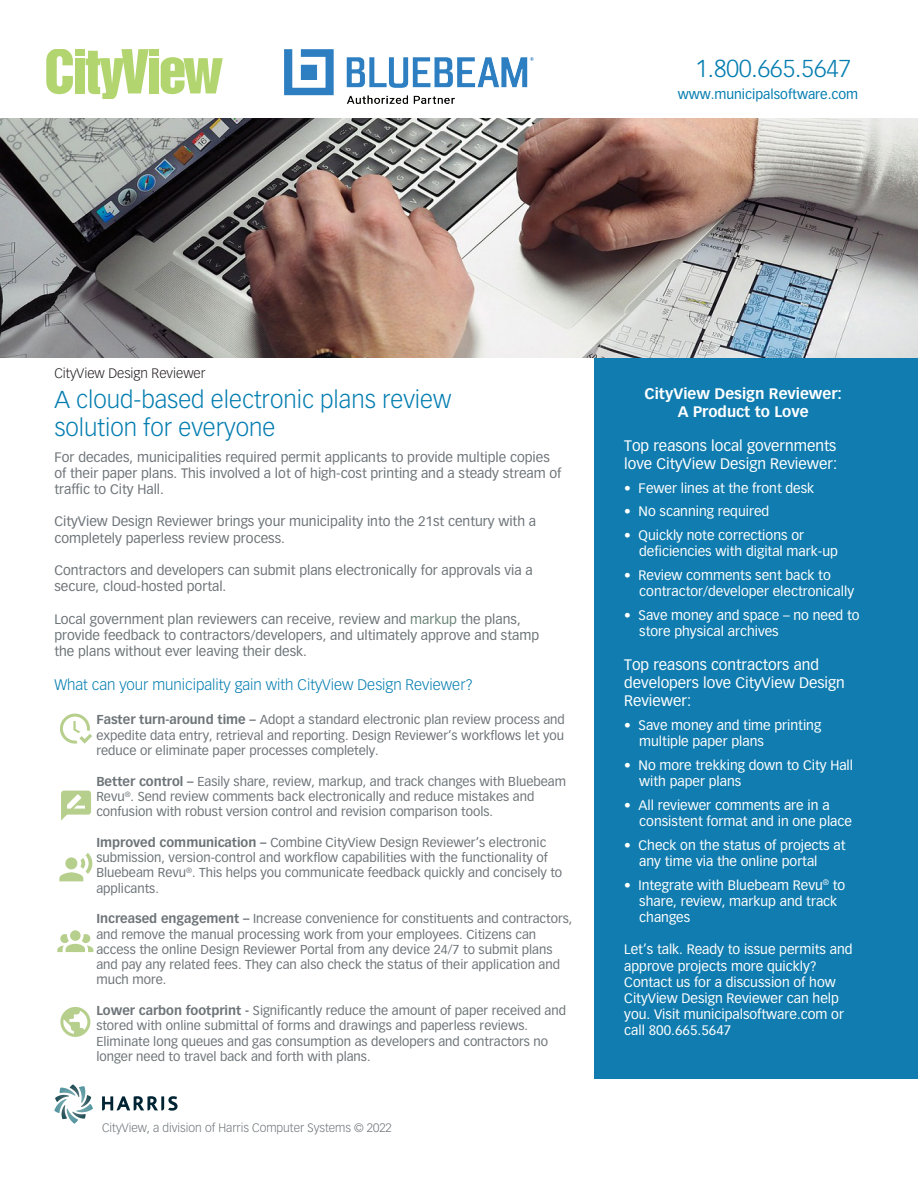
<style>
.page{position:relative;width:918px;height:1188px;background:#fff}
.page>*{position:absolute;margin:0;border:0;box-sizing:border-box;transform-origin:0 0}
.t1{font:300 24px/28.8px "Vectora LT Pro";color:#037db0}
.t2{font:15px/18px "Vectora LT Pro";color:#fff}
.t3{font:300 15px "Vectora LT Pro";color:#037db0}
.t4{font:700 15px/18px "Vectora LT Pro";color:#fff;text-align:center}
.t5{font:13.5px/16.2px "Vectora LT Pro";color:#fff}
.t6{font:13.5px/16.2px "Vectora LT Pro";color:#6d7478}
.t7{font:13.5px "Vectora LT Pro";color:#037db0}
.t8{font:300 13.5px "Vectora LT Pro";color:#231f20}
.t9{font:12.75px/15.3px "Vectora LT Pro";color:#6d7478}
.t10{font:300 12px "Vectora LT Pro";color:#6d7478}
.s1{color:#6c8579}
.s2{font-weight:700}
</style>
<div class="page">
<div style="left:595px;top:348px;width:323px;height:730px;background:#107caf"></div>
<img style="left:0;top:119px;width:918px;height:238px">
<img style="left:54px;top:1086px;width:39px;height:38px">
<svg style="left:102px;top:1096px;width:76px;height:15px"></svg>
<svg style="left:46px;top:50px;width:27px;height:44px"></svg>
<div style="left:75px;top:50px;width:10px;height:5px;background:#b3d56f"></div>
<div style="left:75px;top:58px;width:10px;height:35px;background:#b3d56f"></div>
<div style="left:150px;top:50px;width:9px;height:5px;background:#b3d56f"></div>
<svg style="left:161px;top:57px;width:62px;height:37px"></svg>
<div style="left:150px;top:58px;width:9px;height:35px;background:#b3d56f"></div>
<svg style="left:86px;top:50px;width:63px;height:49px"></svg>
<svg style="left:60px;top:1007px;width:30px;height:30px"></svg>
<svg style="left:60px;top:714px;width:32px;height:30px"></svg>
<svg style="left:57px;top:930px;width:36px;height:22px"></svg>
<svg style="left:59px;top:853px;width:34px;height:28px"></svg>
<svg style="left:61px;top:791px;width:30px;height:30px"></svg>
<img style="left:284px;top:50px;width:249px;height:54px">
<h1 class="t1" style="left:695px;top:54px;width:157px">1.800.665.5647</h1>
<p class="t7" style="left:678px;top:86px;width:182px">www.municipalsoftware.com</p>
<p class="t8" style="left:54px;top:365px;width:153px">CityView Design Reviewer</p>
<h1 class="t1" style="left:54px;top:385px;width:399px">A cloud-based electronic plans review solution for everyone</h1>
<p class="t4" style="left:645px;top:384px;width:199px">CityView Design Reviewer:<br>A Product to Love</p>
<p class="t2" style="left:624px;top:437px;width:214px">Top reasons local governments love CityView Design Reviewer:</p>
<p class="t5" style="left:624px;top:480px;width:192px">• Fewer lines at the front desk</p>
<p class="t5" style="left:624px;top:504px;width:147px">• No scanning required</p>
<p class="t5" style="left:639px;top:527px;width:200px;text-indent:-15px">• Quickly note corrections or deficiencies with digital mark-up</p>
<p class="t5" style="left:639px;top:567px;width:216px;text-indent:-15px">• Review comments sent back to contractor/developer electronically</p>
<p class="t5" style="left:639px;top:607px;width:222px;text-indent:-15px">• Save money and space – no need to store physical archives</p>
<p class="t2" style="left:624px;top:656px;width:222px">Top reasons contractors and developers love CityView Design<br>Reviewer:</p>
<p class="t5" style="left:639px;top:717px;width:184px;text-indent:-15px">• Save money and time printing multiple paper plans</p>
<p class="t5" style="left:639px;top:757px;width:215px;text-indent:-15px">• No more trekking down to City Hall with paper plans</p>
<p class="t5" style="left:639px;top:797px;width:214px;text-indent:-15px">• All reviewer comments are in a consistent format and in one place</p>
<p class="t5" style="left:639px;top:837px;width:208px;text-indent:-15px">• Check on the status of projects at any time via the online portal</p>
<p class="t5" style="left:639px;top:877px;width:208px;text-indent:-15px">• Integrate with Bluebeam Revu<sup>®</sup> to share, review, markup and track changes</p>
<p class="t5" style="left:624px;top:942px;width:230px">Let’s talk. Ready to issue permits and approve projects more quickly?<br>Contact us for a discussion of how<br>CityView Design Reviewer can help you. Visit municipalsoftware.com or call 800.665.5647</p>
<p class="t6" style="left:54px;top:449px;width:509px">For decades, municipalities required permit applicants to provide multiple copies of their paper plans. This involved a lot of high-cost printing and a steady stream of traffic to City Hall.</p>
<p class="t6" style="left:54px;top:514px;width:483px">CityView Design Reviewer brings your municipality into the 21st century with a completely paperless review process.</p>
<p class="t6" style="left:54px;top:562px;width:480px">Contractors and developers can submit plans electronically for approvals via a secure, cloud-hosted portal.</p>
<p class="t6" style="left:54px;top:611px;width:486px">Local government plan reviewers can receive, review and <span class="s1">markup</span> the plans, provide feedback to contractors/developers, and ultimately approve and stamp the plans without ever leaving their desk.</p>
<p class="t3" style="left:54px;top:676px;width:421px">What can your municipality gain with CityView Design Reviewer?</p>
<p class="t9" style="left:96px;top:712px;width:470px;text-align:justify"><span class="s2">Faster turn-around time –</span> Adopt a standard electronic plan review process and expedite data entry, retrieval and reporting. Design Reviewer’s workflows let you reduce or eliminate paper processes completely.</p>
<p class="t9" style="left:96px;top:773px;width:471px"><span class="s2">Better control –</span> Easily share, review, markup, and track changes with Bluebeam<br>Revu<sup>®</sup>. Send review comments back electronically and reduce mistakes and confusion with robust version control and revision comparison tools.</p>
<p class="t9" style="left:96px;top:835px;width:467px"><span class="s2">Improved communication –</span> Combine CityView Design Reviewer’s electronic submission, version-control and workflow capabilities with the functionality of Bluebeam Revu<sup>®</sup>. This helps you communicate feedback quickly and concisely to applicants.</p>
<p class="t9" style="left:96px;top:911px;width:478px"><span class="s2">Increased engagement –</span> Increase convenience for constituents and contractors, and remove the manual processing work from your employees. Citizens can access the online Design Reviewer Portal from any device 24/7 to submit plans and pay any related fees. They can also check the status of their application and much more.</p>
<p class="t9" style="left:96px;top:1003px;width:471px"><span class="s2">Lower carbon footprint -</span> Significantly reduce the amount of paper received and stored with online submittal of forms and drawings and paperless reviews.<br>Eliminate long queues and gas consumption as developers and contractors no longer need to travel back and forth with plans.</p>
<p class="t10" style="left:102px;top:1121px;width:291px">CityView, a division of Harris Computer Systems © 2022</p>
</div>
